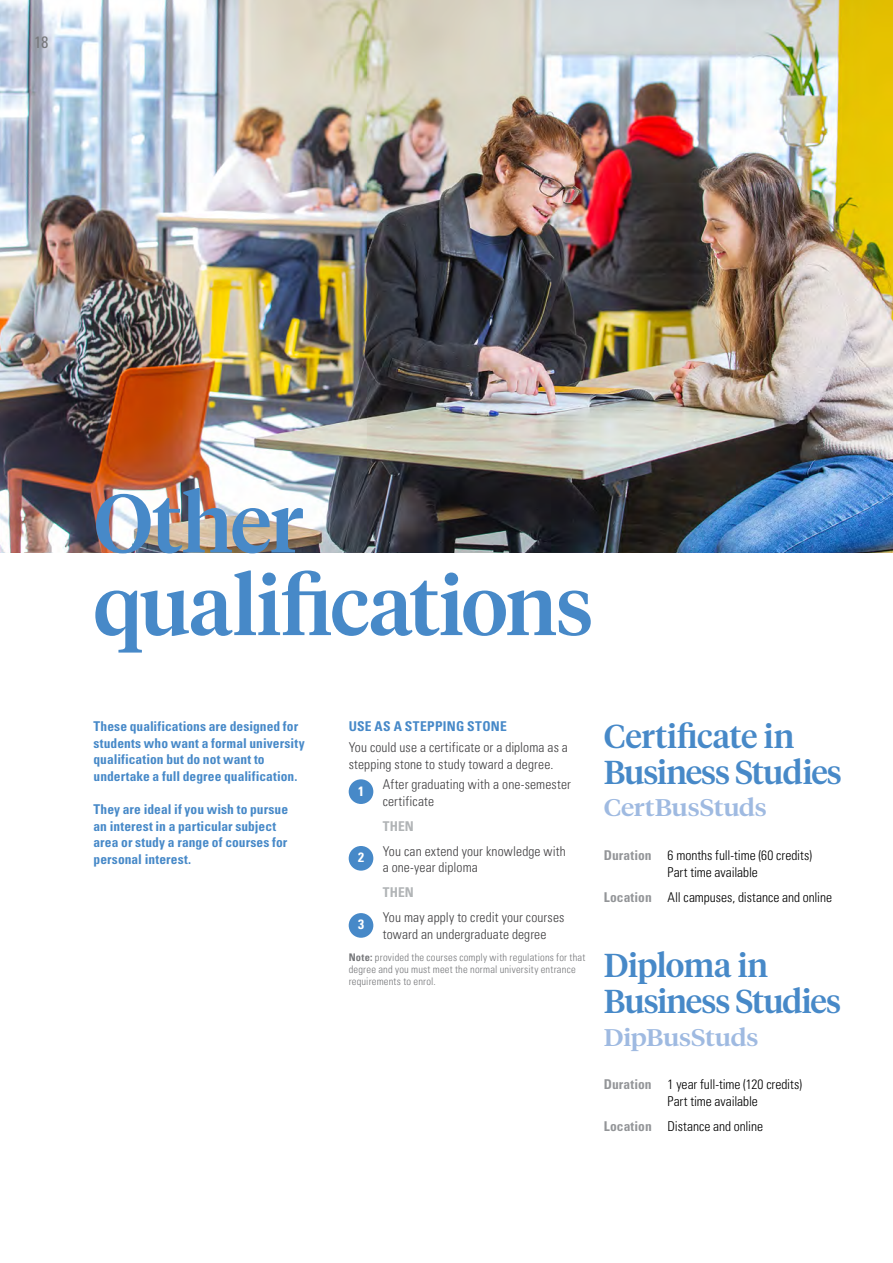
<style>
.page{position:relative;width:893px;height:1263px;background:#fff}
.page>*{position:absolute;margin:0;border:0;box-sizing:border-box;transform-origin:0 0}
.t1{font:500 82.5px "Tiempos Headline";letter-spacing:-.01em;color:#4789c8}
.t2{font:500 33px/36px "Tiempos Headline";letter-spacing:-.02em;color:#4789c8}
.H4_Sub{font:500 24px "Tiempos Headline";letter-spacing:-.005em;color:#9fbae1;scale:1.1 1}
.t3{font:condensed 16.5px "Univers LT Pro";color:#77787b}
.High_Light_P{font:700 condensed 13.5px/16.5px "Univers LT Pro";letter-spacing:.005em;color:#4789c8}
.t4{font:300 condensed 13.5px/16.5px "Univers LT Pro";letter-spacing:.01em;color:#414042}
.High_Light_P-2{font:300 condensed 13.5px/16.5px "Univers LT Pro";color:#000}
.Section_Joint__P_Bold{font:700 condensed 13.5px "Univers LT Pro";letter-spacing:.01em;color:#b1b4b6}
.t5{font:700 condensed 13.5px "Univers LT Pro";color:#fff}
.Footnote{font:300 condensed 10.5px/12px "Univers LT Pro";letter-spacing:.02em;color:#77787b}
.s1{font-weight:700}
.s2{font-weight:700;color:#939598}
</style>
<div class="page">
<img style="left:0;top:0;width:893px;height:553px">
<hr style="left:892px;top:553px;width:1px;height:375px;background:#3b73a9">
<hr style="left:892px;top:271px;width:1px;height:282px;background:#4789c8">
<div style="left:349px;top:779px;width:24px;height:25px;background:#4789c8;border-radius:50%"></div>
<div style="left:349px;top:846px;width:24px;height:25px;background:#4789c8;border-radius:50%"></div>
<div style="left:349px;top:913px;width:24px;height:25px;background:#4789c8;border-radius:50%"></div>
<p class="t3" style="left:34px;top:32px;width:16px">18</p>
<h1 class="t1" style="left:94px;top:467px;width:212px">Other</h1>
<h1 class="t1" style="left:94px;top:549px;width:501px">qualifications</h1>
<p class="High_Light_P" style="left:94px;top:718px;width:213px">These qualifications are designed for students who want a formal university qualification but do not want to undertake a full degree qualification.</p>
<p class="High_Light_P" style="left:94px;top:801px;width:196px">They are ideal if you wish to pursue an interest in a particular subject area or study a range of courses for personal interest.</p>
<p class="High_Light_P" style="left:349px;top:718px;width:160px">USE AS A STEPPING STONE</p>
<p class="t4" style="left:349px;top:738px;width:221px">You could use a certificate or a diploma as a stepping stone to study toward a degree.</p>
<p class="t4" style="left:383px;top:776px;width:190px">After graduating with a one-semester certificate</p>
<p class="Section_Joint__P_Bold" style="left:383px;top:818px;width:33px">THEN</p>
<p class="t4" style="left:383px;top:842px;width:185px">You can extend your knowledge with a one-year diploma</p>
<p class="Section_Joint__P_Bold" style="left:383px;top:884px;width:33px">THEN</p>
<p class="t4" style="left:383px;top:909px;width:183px">You may apply to credit your courses toward an undergraduate degree</p>
<p class="Footnote" style="left:349px;top:951px;width:238px"><span class="s1">Note:</span> provided the courses comply with regulations for that degree and you must meet the normal university entrance requirements to enrol.</p>
<p class="t5" style="left:358px;top:782px;width:7px">1</p>
<p class="t5" style="left:358px;top:849px;width:7px">2</p>
<p class="t5" style="left:358px;top:916px;width:7px">3</p>
<h4 class="t2" style="left:604px;top:716px;width:240px">Certificate in<br>Business Studies</h4>
<p class="H4_Sub" style="left:604px;top:791px;width:150px">CertBusStuds</p>
<p class="High_Light_P-2" style="left:668px;top:846px;width:146px;text-indent:-64px"><span class="s2">Duration</span> 6 months full-time (60 credits)<br>Part time available</p>
<p class="High_Light_P-2" style="left:604px;top:888px;width:230px"><span class="s2">Location</span> All campuses, distance and online</p>
<h4 class="t2" style="left:604px;top:946px;width:239px">Diploma in<br>Business Studies</h4>
<p class="H4_Sub" style="left:604px;top:1021px;width:142px">DipBusStuds</p>
<p class="High_Light_P-2" style="left:668px;top:1076px;width:136px;text-indent:-64px"><span class="s2">Duration</span> 1 year full-time (120 credits)<br>Part time available</p>
<p class="High_Light_P-2" style="left:604px;top:1117px;width:161px"><span class="s2">Location</span> Distance and online</p>
</div>
